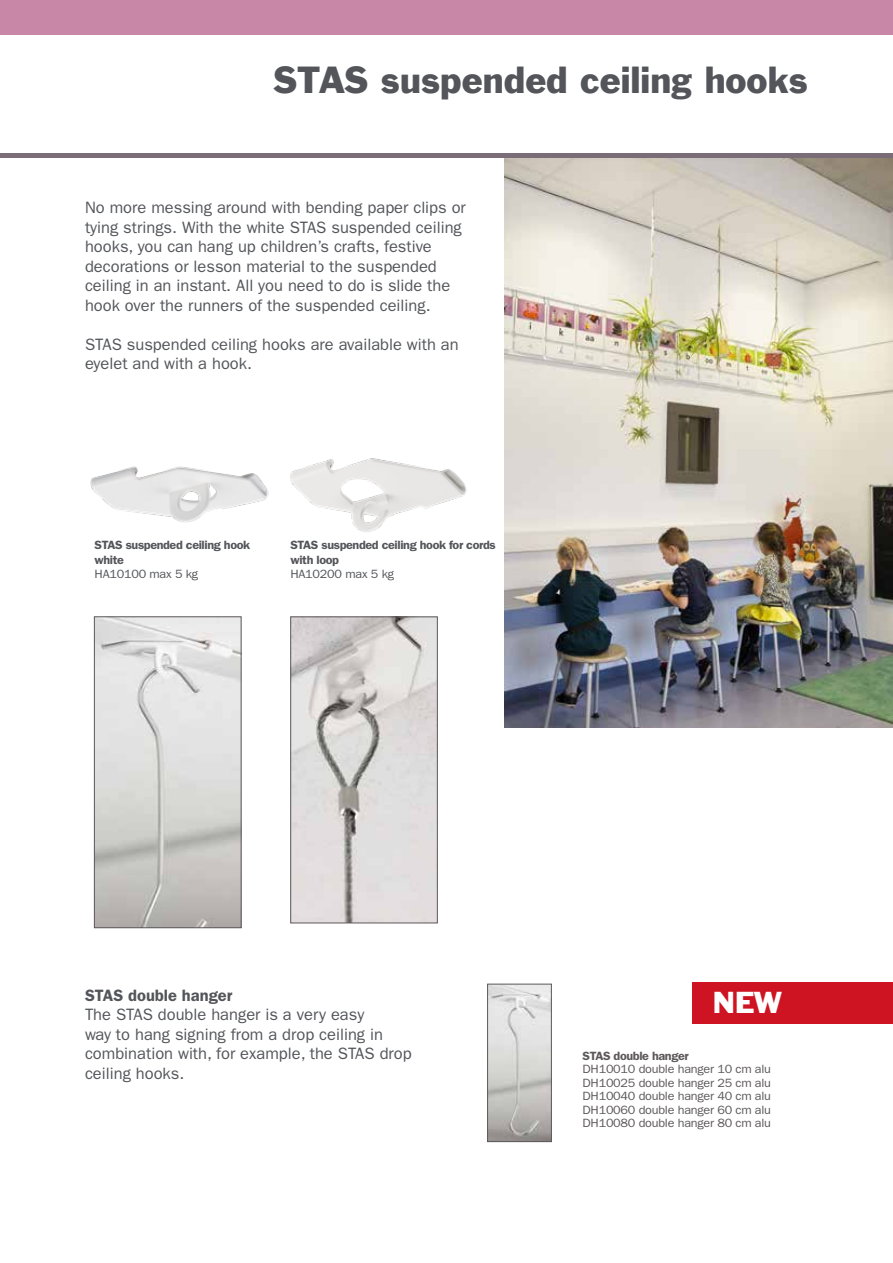
<style>
.page{position:relative;width:893px;height:1263px;background:#fff}
.page>*{position:absolute;margin:0;border:0;box-sizing:border-box;transform-origin:0 0}
.t1{font:34.5px "Franklin Gothic";color:#54555a}
.t2{font:27.75px "Franklin Gothic";color:#fff;scale:1.05 1}
.t3{font:16.5px/19.5px "ITC Franklin Gothic Std";color:#54555a}
.t4{font:600 16.5px "ITC Franklin Gothic Std";color:#54555a}
.t5{font:12px/13.5px "ITC Franklin Gothic Std";letter-spacing:-.02em;color:#5c585b;text-align:justify;scale:1.05 1}
.t6{font:600 12px/15px "ITC Franklin Gothic Std";letter-spacing:-.03em;color:#54555a;scale:1.05 1}
.t7{font:12px "ITC Franklin Gothic Std";letter-spacing:-.02em;color:#54555a;scale:1.05 1}
.t8{font:600 12px "ITC Franklin Gothic Std";letter-spacing:-.03em;color:#5c585b;scale:1.05 1}
</style>
<div class="page">
<img style="left:504px;top:157px;width:389px;height:570px">
<hr style="left:0;top:153px;width:893px;height:4px;background:#7a6d78">
<div style="left:0;top:0;width:893px;height:34px;background:#c887a7"></div>
<img style="left:90px;top:466px;width:171px;height:56px">
<img style="left:261px;top:458px;width:205px;height:74px">
<img style="left:96px;top:619px;width:143px;height:307px">
<div style="left:94px;top:617px;width:147px;height:311px;border:1px solid #5c585b"></div>
<img style="left:292px;top:619px;width:144px;height:302px">
<div style="left:290px;top:617px;width:148px;height:306px;border:1px solid #5c585b"></div>
<img style="left:489px;top:986px;width:60px;height:154px">
<div style="left:487px;top:984px;width:64px;height:158px;border:1px solid #5c585b"></div>
<div style="left:692px;top:982px;width:201px;height:41px;background:#ce1422"></div>
<h1 class="t1" style="left:273px;top:58px;width:536px">STAS suspended ceiling hooks</h1>
<p class="t3" style="left:85px;top:198px;width:382px">No more messing around with bending paper clips or tying strings. With the white STAS suspended ceiling hooks, you can hang up children’s crafts, festive decorations or lesson material to the suspended ceiling in an instant. All you need to do is slide the hook over the runners of the suspended ceiling.</p>
<p class="t3" style="left:85px;top:335px;width:375px">STAS suspended ceiling hooks are available with an eyelet and with a hook.</p>
<p class="t6" style="left:95px;top:538px;width:150px">STAS suspended ceiling hook white</p>
<p class="t7" style="left:95px;top:567px;width:100px">HA10100 max 5 kg</p>
<p class="t6" style="left:290px;top:538px;width:197px">STAS suspended ceiling hook for cords with loop</p>
<p class="t7" style="left:290px;top:567px;width:100px">HA10200 max 5 kg</p>
<p class="t4" style="left:85px;top:985px;width:149px">STAS double hanger</p>
<p class="t3" style="left:85px;top:1005px;width:328px">The STAS double hanger is a very easy<br>way to hang signing from a drop ceiling in combination with, for example, the STAS drop ceiling hooks.</p>
<h2 class="t2" style="left:713px;top:985px;width:67px">NEW</h2>
<p class="t8" style="left:583px;top:1049px;width:103px">STAS double hanger</p>
<p class="t5" style="left:583px;top:1063px;width:181px">DH10010 double hanger 10 cm alu DH10025 double hanger 25 cm alu DH10040 double hanger 40 cm alu DH10060 double hanger 60 cm alu DH10080 double hanger 80 cm alu</p>
</div>
